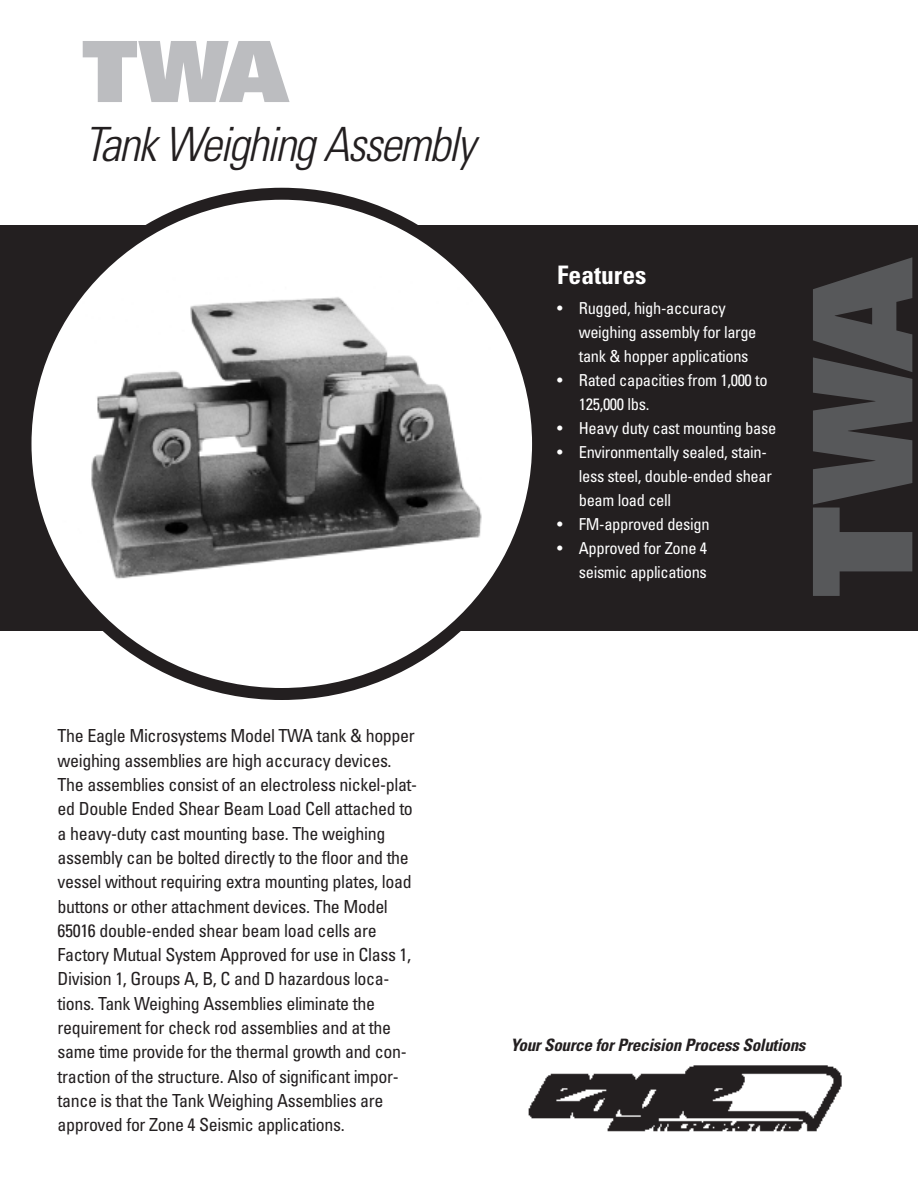
<style>
.page{position:relative;width:918px;height:1188px;background:#fff}
.page>*{position:absolute;margin:0;border:0;box-sizing:border-box;transform-origin:0 0}
.t1{font:900 137.7px "Univers";color:#57585a}
.t2{font:900 84.6px "Univers";color:#bcbdc0}
.t3{font:italic 300 condensed 47.25px "Univers";letter-spacing:-.04em;color:#231f20}
.t4{font:700 condensed 25.5px "Univers";color:#fff}
.t5{font:condensed 18px/24.3px "Univers";letter-spacing:-.02em;color:#231f20}
.t6{font:italic 700 condensed 17.1px "Univers";letter-spacing:-.02em;color:#231f20}
.t7{font:condensed 16.5px/24px "Univers";letter-spacing:-.02em;color:#fff}
</style>
<div class="page">
<div style="left:0;top:225px;width:918px;height:405px;background:#231f20"></div>
<img style="left:528px;top:1065px;width:314px;height:67px">
<svg style="left:20px;top:188px;width:524px;height:512px"></svg>
<h2 class="t2" style="left:82px;top:41px;width:207px">TWA</h2>
<h3 class="t3" style="left:84px;top:127px;width:392px">Tank Weighing Assembly</h3>
<h3 class="t4" style="left:557px;top:265px;width:91px">Features</h3>
<p class="t7" style="left:579px;top:298px;width:179px;text-indent:-22px">• Rugged, high-accuracy weighing assembly for large tank &amp; hopper applications</p>
<p class="t7" style="left:579px;top:370px;width:190px;text-indent:-22px">• Rated capacities from 1,000 to<br>125,000 lbs.</p>
<p class="t7" style="left:557px;top:418px;width:221px">• Heavy duty cast mounting base</p>
<p class="t7" style="left:579px;top:442px;width:194px;text-indent:-22px">• Environmentally sealed, stain&shy;less steel, double-ended shear beam load cell</p>
<p class="t7" style="left:557px;top:514px;width:154px">• FM-approved design</p>
<p class="t7" style="left:557px;top:538px;width:151px;text-align:right">• Approved for Zone 4 seismic applications</p>
<h1 class="t1" style="left:813px;top:596px;width:338px;rotate:-90deg">TWA</h1>
<p class="t5" style="left:58px;top:725px;width:361px">The Eagle Microsystems Model TWA tank &amp; hopper weighing assemblies are high accuracy devices.<br>The assemblies consist of an electroless nickel-plat&shy;ed Double Ended Shear Beam Load Cell attached to a heavy-duty cast mounting base. The weighing assembly can be bolted directly to the floor and the vessel without requiring extra mounting plates, load buttons or other attachment devices. The Model 65016 double-ended shear beam load cells are Factory Mutual System Approved for use in Class 1, Division 1, Groups A, B, C and D hazardous loca&shy;tions. Tank Weighing Assemblies eliminate the requirement for check rod assemblies and at the same time provide for the thermal growth and con&shy;traction of the structure. Also of significant impor&shy;tance is that the Tank Weighing Assemblies are approved for Zone 4 Seismic applications.</p>
<p class="t6" style="left:510px;top:1039px;width:297px">Your Source for Precision Process Solutions</p>
</div>
